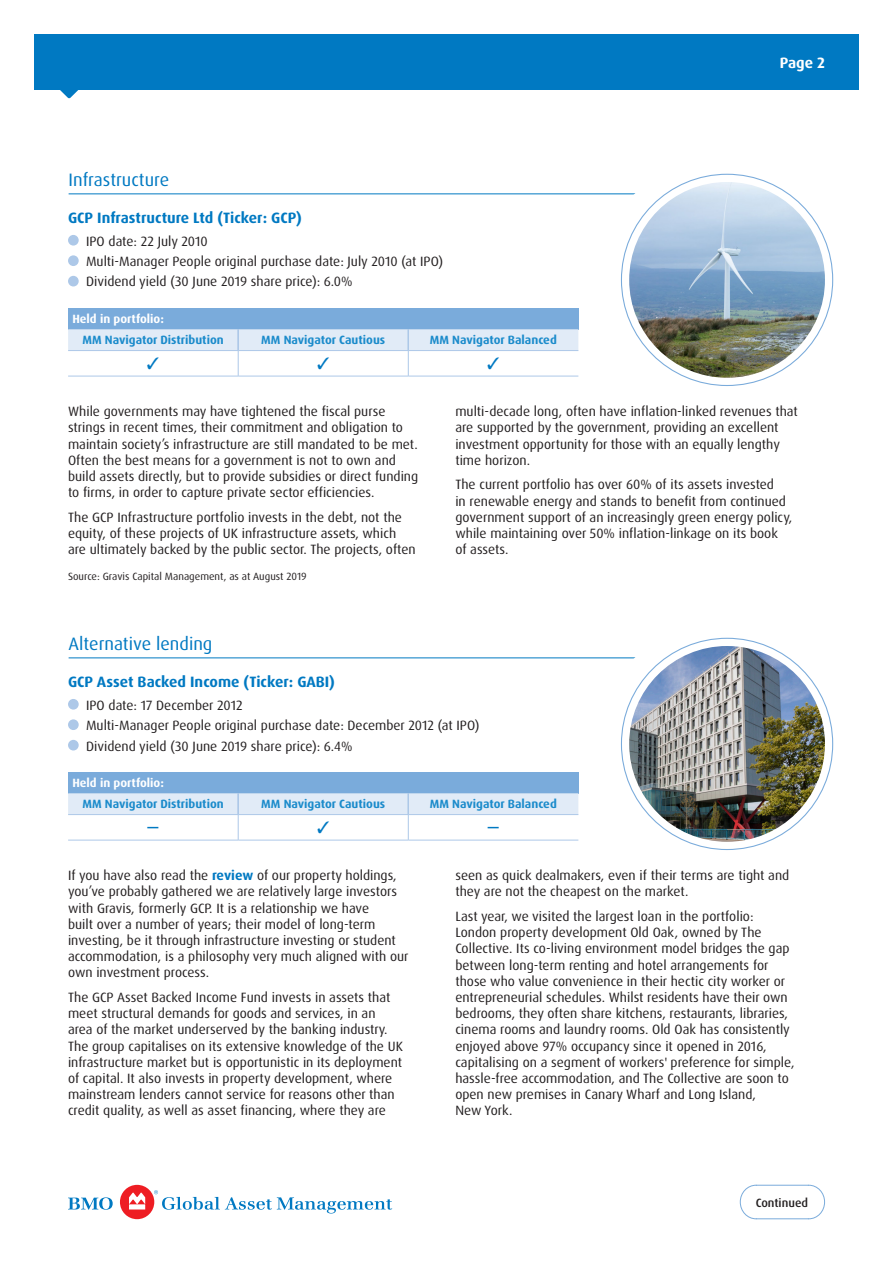
<style>
.page{position:relative;width:893px;height:1263px;background:#fff}
.page>*{position:absolute;margin:0;border:0;box-sizing:border-box;transform-origin:0 0}
.Heading_10pt_blue__2{font:18px "Dax Pro";color:#0079c2}
.t1{font:700 15px "Dax Pro";color:#0079c2}
.Header_page_no{font:700 15px "Dax Pro";color:#fff}
.t2{font:13.5px/16.2px "Dax Pro";color:#231f20}
.t3{font:700 13.5px "Dax Pro";color:#0079c2}
.Table_heading_blue{font:700 12px "Dax Pro";color:#1b8bcb}
.Table_heading_blue-2{font:700 12px "Dax Pro";color:#fff}
.Continued{font:500 12px "Dax Pro";color:#231f20}
.t4{font:10.5px "Dax Pro";color:#231f20}
.s1{font-weight:700;color:#0079c2}
</style>
<div class="page">
<svg style="left:739px;top:1184px;width:86px;height:35px"></svg>
<svg style="left:68px;top:1197px;width:45px;height:13px"></svg>
<div style="left:120px;top:1185px;width:34px;height:34px;background:#ee1d23;border-radius:50%"></div>
<svg style="left:129px;top:1192px;width:16px;height:17px"></svg>
<svg style="left:154px;top:1190px;width:238px;height:23px"></svg>
<div style="left:34px;top:34px;width:825px;height:56px;background:#0079c2"></div>
<svg style="left:60px;top:90px;width:18px;height:9px"></svg>
<hr style="left:69px;top:193px;width:661px;height:1px;background:#0079c2">
<div style="left:68px;top:235px;width:11px;height:11px;background:#adc8e8;border-radius:50%"></div>
<div style="left:68px;top:255px;width:11px;height:11px;background:#adc8e8;border-radius:50%"></div>
<div style="left:68px;top:276px;width:11px;height:10px;background:#adc8e8;border-radius:50%"></div>
<div style="left:598px;top:155px;width:258px;height:258px;background:#fff;border-radius:50%"></div>
<img style="left:629px;top:182px;width:196px;height:196px;border-radius:98px">
<div style="left:68px;top:308px;width:510px;height:21px;background:#7aabdb"></div>
<hr style="left:68px;top:376px;width:170px;height:1px;background:#adc8e8">
<hr style="left:238px;top:376px;width:170px;height:1px;background:#adc8e8">
<hr style="left:408px;top:376px;width:170px;height:1px;background:#adc8e8">
<hr style="left:69px;top:657px;width:661px;height:1px;background:#0079c2">
<div style="left:68px;top:699px;width:11px;height:11px;background:#adc8e8;border-radius:50%"></div>
<div style="left:68px;top:719px;width:11px;height:11px;background:#adc8e8;border-radius:50%"></div>
<div style="left:68px;top:740px;width:11px;height:10px;background:#adc8e8;border-radius:50%"></div>
<div style="left:598px;top:619px;width:258px;height:258px;background:#fff;border-radius:50%"></div>
<img style="left:629px;top:646px;width:196px;height:196px;border-radius:98px">
<div style="left:68px;top:772px;width:510px;height:21px;background:#7aabdb"></div>
<hr style="left:68px;top:840px;width:170px;height:1px;background:#adc8e8">
<hr style="left:238px;top:840px;width:170px;height:1px;background:#adc8e8">
<hr style="left:408px;top:840px;width:170px;height:1px;background:#adc8e8">
<svg style="left:68px;top:329px;width:510px;height:47px"></svg>
<svg style="left:68px;top:793px;width:510px;height:47px"></svg>
<p class="Heading_10pt_blue__2" style="left:69px;top:168px;width:102px">Infrastructure</p>
<p class="t1" style="left:68px;top:208px;width:235px">GCP Infrastructure Ltd (Ticker: GCP)</p>
<p class="t2" style="left:86px;top:233px;width:123px">IPO date: 22 July 2010</p>
<p class="t2" style="left:86px;top:253px;width:358px">Multi-Manager People original purchase date: July 2010 (at IPO)</p>
<p class="t2" style="left:86px;top:274px;width:268px">Dividend yield (30 June 2019 share price): 6.0%</p>
<p class="Table_heading_blue-2" style="left:72px;top:311px;width:93px">Held in portfolio:</p>
<p class="Table_heading_blue" style="left:83px;top:332px;width:143px">MM Navigator Distribution</p>
<p class="Table_heading_blue" style="left:261px;top:332px;width:125px">MM Navigator Cautious</p>
<p class="Table_heading_blue" style="left:430px;top:332px;width:129px">MM Navigator Balanced</p>
<p class="Header_page_no" style="left:780px;top:53px;width:47px">Page 2</p>
<p class="t2" style="left:68px;top:403px;width:352px">While governments may have tightened the fiscal purse strings in recent times, their commitment and obligation to maintain society’s infrastructure are still mandated to be met.<br>Often the best means for a government is not to own and build assets directly, but to provide subsidies or direct funding to firms, in order to capture private sector efficiencies.</p>
<p class="t2" style="left:68px;top:509px;width:349px">The GCP Infrastructure portfolio invests in the debt, not the equity, of these projects of UK infrastructure assets, which are ultimately backed by the public sector. The projects, often</p>
<p class="t4" style="left:68px;top:570px;width:240px">Source: Gravis Capital Management, as at August 2019</p>
<p class="t2" style="left:455px;top:403px;width:344px">multi-decade long, often have inflation-linked revenues that are supported by the government, providing an excellent investment opportunity for those with an equally lengthy time horizon.</p>
<p class="t2" style="left:455px;top:477px;width:338px">The current portfolio has over 60% of its assets invested<br>in renewable energy and stands to benefit from continued government support of an increasingly green energy policy, while maintaining over 50% inflation-linkage on its book of assets.</p>
<p class="Heading_10pt_blue__2" style="left:69px;top:632px;width:145px">Alternative lending</p>
<p class="t1" style="left:68px;top:672px;width:268px">GCP Asset Backed Income (Ticker: GABI)</p>
<p class="t2" style="left:86px;top:697px;width:158px">IPO date: 17 December 2012</p>
<p class="t2" style="left:86px;top:717px;width:395px">Multi-Manager People original purchase date: December 2012 (at IPO)</p>
<p class="t2" style="left:86px;top:738px;width:268px">Dividend yield (30 June 2019 share price): 6.4%</p>
<p class="Table_heading_blue-2" style="left:72px;top:775px;width:93px">Held in portfolio:</p>
<p class="Table_heading_blue" style="left:83px;top:796px;width:143px">MM Navigator Distribution</p>
<p class="Table_heading_blue" style="left:261px;top:796px;width:125px">MM Navigator Cautious</p>
<p class="Table_heading_blue" style="left:430px;top:796px;width:129px">MM Navigator Balanced</p>
<p class="t3" style="left:148px;top:818px;width:13px">―</p>
<p class="t3" style="left:488px;top:818px;width:13px">―</p>
<p class="t2" style="left:68px;top:867px;width:342px">If you have also read the <span class="s1">review</span> of our property holdings, you’ve probably gathered we are relatively large investors with Gravis, formerly GCP. It is a relationship we have<br>built over a number of years; their model of long-term investing, be it through infrastructure investing or student accommodation, is a philosophy very much aligned with our own investment process.</p>
<p class="t2" style="left:68px;top:989px;width:336px">The GCP Asset Backed Income Fund invests in assets that meet structural demands for goods and services, in an area of the market underserved by the banking industry.<br>The group capitalises on its extensive knowledge of the UK infrastructure market but is opportunistic in its deployment of capital. It also invests in property development, where mainstream lenders cannot service for reasons other than credit quality, as well as asset financing, where they are</p>
<p class="t2" style="left:455px;top:867px;width:335px">seen as quick dealmakers, even if their terms are tight and they are not the cheapest on the market.</p>
<p class="t2" style="left:455px;top:908px;width:341px">Last year, we visited the largest loan in the portfolio:<br>London property development Old Oak, owned by The Collective. Its co-living environment model bridges the gap between long-term renting and hotel arrangements for those who value convenience in their hectic city worker or entrepreneurial schedules. Whilst residents have their own bedrooms, they often share kitchens, restaurants, libraries, cinema rooms and laundry rooms. Old Oak has consistently enjoyed above 97% occupancy since it opened in 2016, capitalising on a segment of workers' preference for simple, hassle-free accommodation, and The Collective are soon to open new premises in Canary Wharf and Long Island,<br>New York.</p>
<p class="Continued" style="left:756px;top:1195px;width:54px">Continued</p>
</div>
